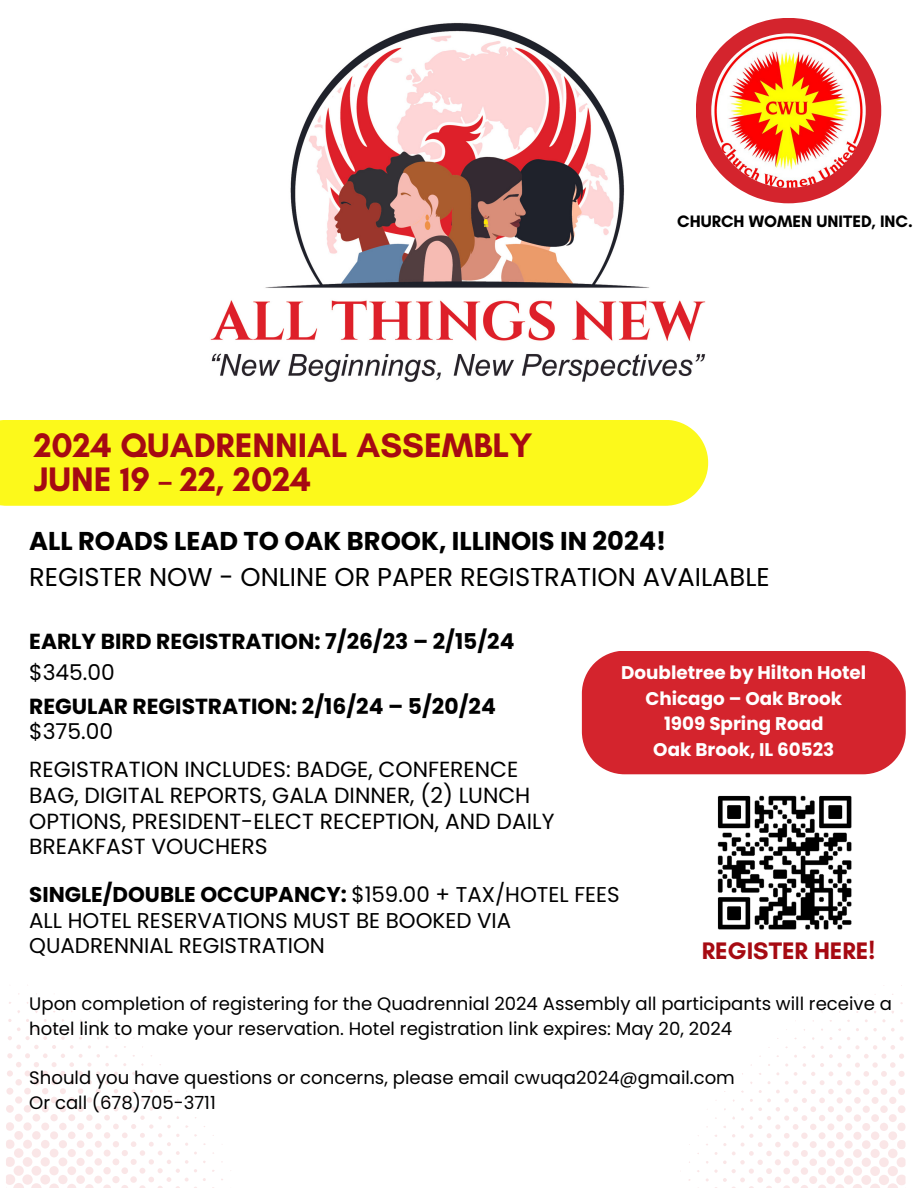
<style>
.page{position:relative;width:918px;height:1188px;background:#fff}
.page>*{position:absolute;margin:0;border:0;box-sizing:border-box;transform-origin:0 0}
.t1{font:700 34.65px/33.8px "Glacial Indifference";color:#a60a12}
.t2{font:25.8px "Poppins";color:#000}
.t3{font:700 25.8px "Poppins";color:#000}
.t4{font:700 24.3px "Glacial Indifference";color:#a60a12}
.t5{font:21.9px/25.8px "Poppins";color:#000}
.t6{font:700 21.75px "Poppins";color:#000}
.t7{font:21.75px "Poppins";color:#000}
.t8{font:21.45px/25.8px "Poppins";color:#000}
.t9{font:700 18.3px/25.7px "Poppins";color:#fff;text-align:center}
.t10{font:18.15px/24.8px "Poppins";color:#000}
.t11{font:700 16.8px "Glacial Indifference";color:#000}
.s1{font-weight:700}
</style>
<div class="page">
<img style="left:210px;top:22px;width:496px;height:361px">
<svg style="left:696px;top:18px;width:185px;height:185px"></svg>
<img style="left:711px;top:33px;width:155px;height:155px">
<svg style="left:6px;top:1010px;width:191px;height:178px"></svg>
<svg style="left:706px;top:1011px;width:200px;height:177px"></svg>
<div style="left:0;top:420px;width:708px;height:86px;background:#fcf91b"></div>
<div style="left:582px;top:651px;width:324px;height:123px;background:#d4242d"></div>
<img style="left:717px;top:796px;width:135px;height:134px">
<h1 class="t1" style="left:34px;top:428px;width:500px">2024 QUADRENNIAL ASSEMBLY<br>JUNE 19 – 22, 2024</h1>
<p class="t11" style="left:677px;top:211px;width:237px">CHURCH WOMEN UNITED, INC.</p>
<h2 class="t3" style="left:29px;top:523px;width:638px">ALL ROADS LEAD TO OAK BROOK, ILLINOIS IN 2024!</h2>
<h2 class="t2" style="left:29px;top:559px;width:742px">REGISTER NOW - ONLINE OR PAPER REGISTRATION AVAILABLE</h2>
<p class="t6" style="left:29px;top:626px;width:487px">EARLY BIRD REGISTRATION: 7/26/23 – 2/15/24</p>
<p class="t7" style="left:29px;top:657px;width:87px">$345.00</p>
<p class="t6" style="left:29px;top:691px;width:468px">REGULAR REGISTRATION: 2/16/24 – 5/20/24</p>
<p class="t7" style="left:29px;top:716px;width:86px">$375.00</p>
<p class="t5" style="left:29px;top:756px;width:527px">REGISTRATION INCLUDES: BADGE, CONFERENCE BAG, DIGITAL REPORTS, GALA DINNER, (2) LUNCH OPTIONS, PRESIDENT-ELECT RECEPTION, AND DAILY BREAKFAST VOUCHERS</p>
<p class="t8" style="left:29px;top:881px;width:592px"><span class="s1">SINGLE/DOUBLE OCCUPANCY:</span> $159.00 + TAX/HOTEL FEES<br>ALL HOTEL RESERVATIONS MUST BE BOOKED VIA<br>QUADRENNIAL REGISTRATION</p>
<p class="t9" style="left:621px;top:660px;width:247px">Doubletree by Hilton Hotel<br>Chicago – Oak Brook<br>1909 Spring Road<br>Oak Brook, IL 60523</p>
<h3 class="t4" style="left:702px;top:936px;width:175px">REGISTER HERE!</h3>
<p class="t10" style="left:29px;top:991px;width:864px">Upon completion of registering for the Quadrennial 2024 Assembly all participants will receive a hotel link to make your reservation. Hotel registration link expires: May 20, 2024</p>
<p class="t10" style="left:29px;top:1066px;width:707px">Should you have questions or concerns, please email cwuqa2024@gmail.com<br>Or call (678)705-3711</p>
</div>
